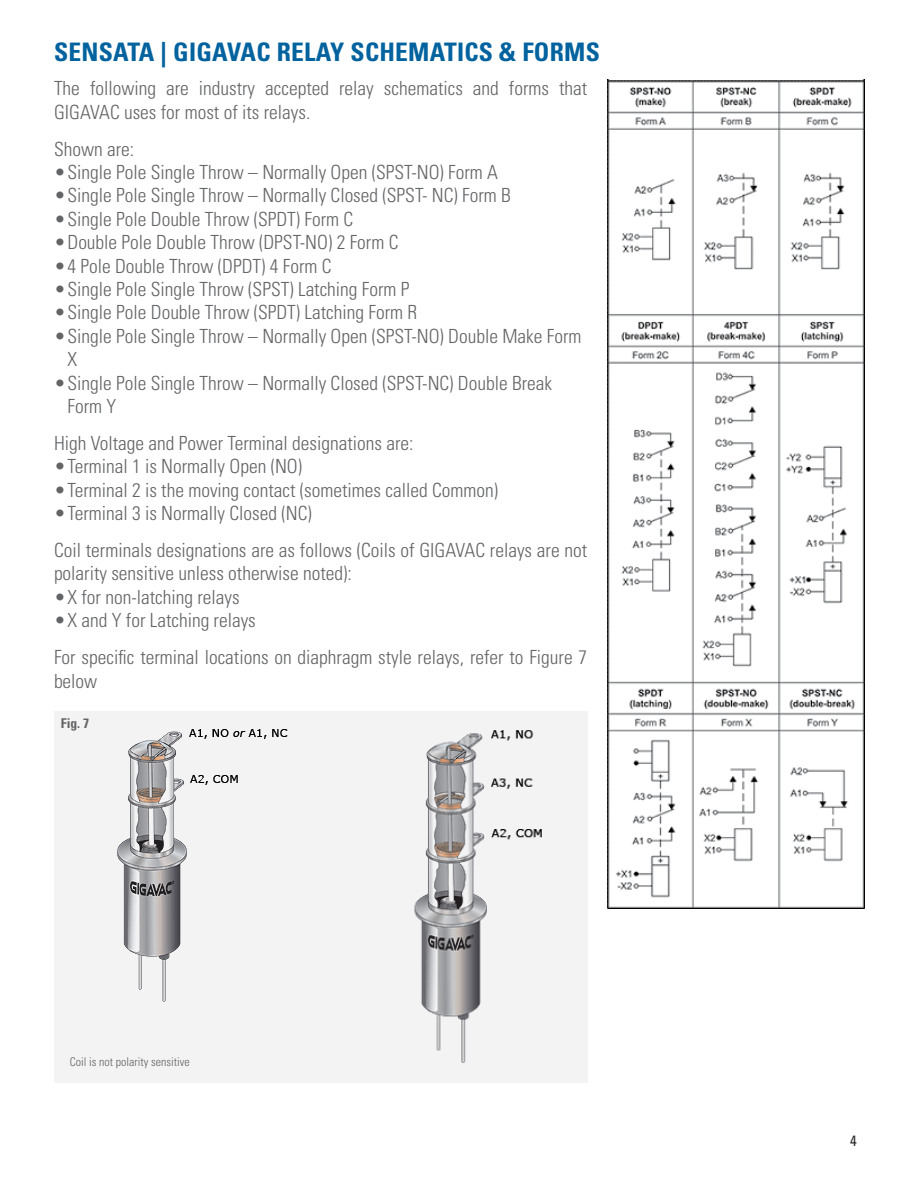
<style>
.page{position:relative;width:918px;height:1188px;background:#fff}
.page>*{position:absolute;margin:0;border:0;box-sizing:border-box;transform-origin:0 0}
.t1{font:700 condensed 25.5px "Univers";letter-spacing:.01em;color:#00629e}
.t2{font:300 condensed 19.5px/23.4px "Univers";color:#636466}
.t3{font:condensed 15px "Univers LT Std";color:#292829}
.t4{font:700 condensed 13.5px "Univers";color:#636466}
.t5{font:300 condensed 12px "Univers";color:#636466}
</style>
<div class="page">
<svg style="left:587px;top:719px;width:1px;height:59px"></svg>
<svg style="left:587px;top:792px;width:1px;height:59px"></svg>
<svg style="left:587px;top:866px;width:43px;height:59px"></svg>
<svg style="left:587px;top:939px;width:1px;height:59px"></svg>
<svg style="left:587px;top:1013px;width:1px;height:59px"></svg>
<svg style="left:647px;top:908px;width:59px;height:1px"></svg>
<svg style="left:722px;top:908px;width:59px;height:1px"></svg>
<svg style="left:798px;top:908px;width:59px;height:1px"></svg>
<div style="left:54px;top:711px;width:533px;height:371px;background:#f3f3f4"></div>
<img style="left:607px;top:80px;width:257px;height:828px">
<img style="left:117px;top:729px;width:170px;height:273px">
<img style="left:414px;top:730px;width:128px;height:333px">
<h1 class="t1" style="left:54px;top:36px;width:547px">SENSATA | GIGAVAC RELAY SCHEMATICS &amp; FORMS</h1>
<p class="t2" style="left:54px;top:77px;width:535px">The following are industry accepted relay schematics and forms that<br>GIGAVAC uses for most of its relays.</p>
<p class="t2" style="left:54px;top:137px;width:82px">Shown are:</p>
<p class="t2" style="left:54px;top:161px;width:446px">•Single Pole Single Throw – Normally Open (SPST-NO) Form A</p>
<p class="t2" style="left:54px;top:184px;width:459px">•Single Pole Single Throw – Normally Closed (SPST- NC) Form B</p>
<p class="t2" style="left:54px;top:207px;width:301px">•Single Pole Double Throw (SPDT) Form C</p>
<p class="t2" style="left:54px;top:231px;width:346px">•Double Pole Double Throw (DPST-NO) 2 Form C</p>
<p class="t2" style="left:54px;top:254px;width:279px">•4 Pole Double Throw (DPDT) 4 Form C</p>
<p class="t2" style="left:54px;top:278px;width:357px">•Single Pole Single Throw (SPST) Latching Form P</p>
<p class="t2" style="left:54px;top:301px;width:365px">•Single Pole Double Throw (SPDT) Latching Form R</p>
<p class="t2" style="left:67px;top:324px;width:515px;text-indent:-13px">•Single Pole Single Throw – Normally Open (SPST-NO) Double Make Form<br>X</p>
<p class="t2" style="left:67px;top:371px;width:486px;text-indent:-13px">•Single Pole Single Throw – Normally Closed (SPST-NC) Double Break<br>Form Y</p>
<p class="t2" style="left:54px;top:431px;width:361px">High Voltage and Power Terminal designations are:</p>
<p class="t2" style="left:54px;top:455px;width:250px">•Terminal 1 is Normally Open (NO)</p>
<p class="t2" style="left:54px;top:478px;width:446px">•Terminal 2 is the moving contact (sometimes called Common)</p>
<p class="t2" style="left:54px;top:495px;width:535px;line-height:36.9px">•Terminal 3 is Normally Closed (NC)<br>Coil terminals designations are as follows (Coils of GIGAVAC relays are not</p>
<p class="t2" style="left:54px;top:562px;width:299px">polarity sensitive unless otherwise noted):</p>
<p class="t2" style="left:54px;top:585px;width:187px">•X for non-latching relays</p>
<p class="t2" style="left:54px;top:602px;width:535px;line-height:36.9px">•X and Y for Latching relays<br>For specific terminal locations on diaphragm style relays, refer to Figure 7</p>
<p class="t2" style="left:54px;top:669px;width:45px">below</p>
<p class="t4" style="left:61px;top:715px;width:30px">Fig. 7</p>
<p class="t5" style="left:70px;top:1054px;width:121px">Coil is not polarity sensitive</p>
<p class="t3" style="left:850px;top:1132px;width:8px">4</p>
</div>
